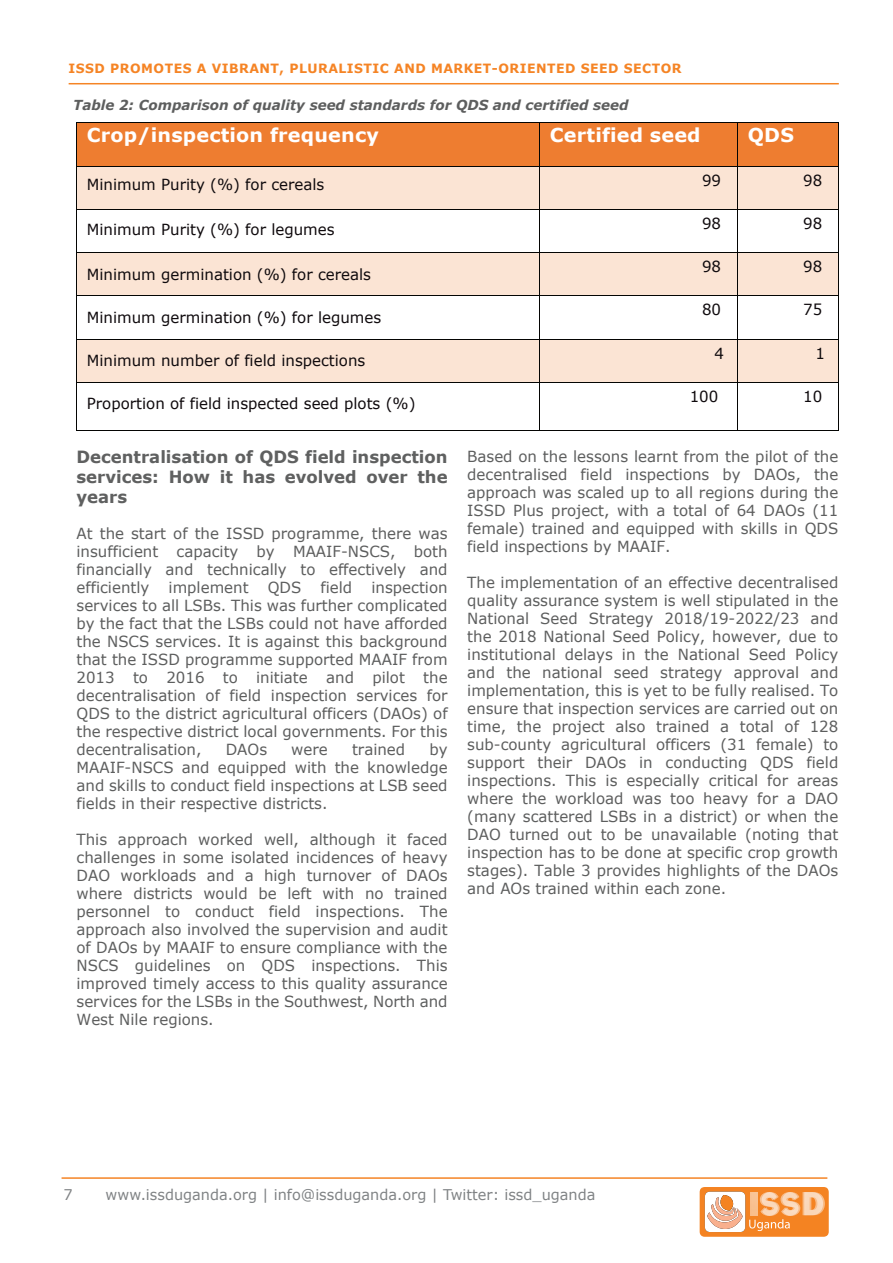
<style>
.page{position:relative;width:893px;height:1263px;background:#fff}
.page>*{position:absolute;margin:0;border:0;box-sizing:border-box;transform-origin:0 0}
.t1{font:700 19.2px "Verdana";letter-spacing:.01em;color:#fff}
.t2{font:700 16.8px/19.8px "Verdana";color:#5f6060;text-align:justify}
.t3{font:15.3px/18px "Verdana";color:#5d5e5e;text-align:justify}
.t4{font:15.3px "Verdana";color:#0f0a0d}
.t5{font:14.7px "Verdana";color:#808385}
.t6{font:italic 700 13.8px "Verdana";color:#5d5e5e}
.t7{font:700 12.75px "Verdana";letter-spacing:.04em;color:#f58425}
</style>
<div class="page">
<hr style="left:62px;top:1177px;width:765px;height:2px;background:#f58425">
<svg style="left:700px;top:1187px;width:129px;height:50px;background:#f4a96a"></svg>
<hr style="left:69px;top:83px;width:770px;height:1px;background:#f58425">
<div style="left:77px;top:123px;width:462px;height:43px;background:#ee7d30"></div>
<div style="left:540px;top:123px;width:197px;height:43px;background:#ee7d30"></div>
<div style="left:738px;top:123px;width:100px;height:43px;background:#ee7d30"></div>
<hr style="left:77px;top:122px;width:462px;height:1px;background:#040503">
<hr style="left:540px;top:122px;width:197px;height:1px;background:#040503">
<hr style="left:738px;top:122px;width:100px;height:1px;background:#040503">
<hr style="left:76px;top:123px;width:1px;height:43px;background:#040503">
<hr style="left:539px;top:123px;width:1px;height:43px;background:#040503">
<hr style="left:737px;top:123px;width:1px;height:43px;background:#040503">
<hr style="left:838px;top:123px;width:1px;height:43px;background:#040503">
<div style="left:77px;top:167px;width:462px;height:42px;background:#fbe4d4"></div>
<div style="left:540px;top:167px;width:197px;height:42px;background:#fbe4d4"></div>
<div style="left:738px;top:167px;width:100px;height:42px;background:#fbe4d4"></div>
<hr style="left:77px;top:166px;width:462px;height:1px;background:#040503">
<hr style="left:540px;top:166px;width:197px;height:1px;background:#040503">
<hr style="left:738px;top:166px;width:100px;height:1px;background:#040503">
<hr style="left:76px;top:167px;width:1px;height:42px;background:#040503">
<hr style="left:539px;top:167px;width:1px;height:42px;background:#040503">
<hr style="left:737px;top:167px;width:1px;height:42px;background:#040503">
<hr style="left:838px;top:167px;width:1px;height:42px;background:#040503">
<hr style="left:77px;top:209px;width:462px;height:1px;background:#040503">
<hr style="left:540px;top:209px;width:197px;height:1px;background:#040503">
<hr style="left:738px;top:209px;width:100px;height:1px;background:#040503">
<hr style="left:76px;top:210px;width:1px;height:42px;background:#040503">
<hr style="left:539px;top:210px;width:1px;height:42px;background:#040503">
<hr style="left:737px;top:210px;width:1px;height:42px;background:#040503">
<hr style="left:838px;top:210px;width:1px;height:42px;background:#040503">
<div style="left:77px;top:253px;width:462px;height:42px;background:#fbe4d4"></div>
<div style="left:540px;top:253px;width:197px;height:42px;background:#fbe4d4"></div>
<div style="left:738px;top:253px;width:100px;height:42px;background:#fbe4d4"></div>
<hr style="left:77px;top:252px;width:462px;height:1px;background:#040503">
<hr style="left:540px;top:252px;width:197px;height:1px;background:#040503">
<hr style="left:738px;top:252px;width:100px;height:1px;background:#040503">
<hr style="left:76px;top:253px;width:1px;height:42px;background:#040503">
<hr style="left:539px;top:253px;width:1px;height:42px;background:#040503">
<hr style="left:737px;top:253px;width:1px;height:42px;background:#040503">
<hr style="left:838px;top:253px;width:1px;height:42px;background:#040503">
<hr style="left:77px;top:295px;width:462px;height:1px;background:#040503">
<hr style="left:540px;top:295px;width:197px;height:1px;background:#040503">
<hr style="left:738px;top:295px;width:100px;height:1px;background:#040503">
<hr style="left:76px;top:296px;width:1px;height:43px;background:#040503">
<hr style="left:539px;top:296px;width:1px;height:43px;background:#040503">
<hr style="left:737px;top:296px;width:1px;height:43px;background:#040503">
<hr style="left:838px;top:296px;width:1px;height:43px;background:#040503">
<div style="left:77px;top:340px;width:462px;height:42px;background:#fbe4d4"></div>
<div style="left:540px;top:340px;width:197px;height:42px;background:#fbe4d4"></div>
<div style="left:738px;top:340px;width:100px;height:42px;background:#fbe4d4"></div>
<hr style="left:77px;top:339px;width:462px;height:1px;background:#040503">
<hr style="left:540px;top:339px;width:197px;height:1px;background:#040503">
<hr style="left:738px;top:339px;width:100px;height:1px;background:#040503">
<hr style="left:76px;top:340px;width:1px;height:42px;background:#040503">
<hr style="left:539px;top:340px;width:1px;height:42px;background:#040503">
<hr style="left:737px;top:340px;width:1px;height:42px;background:#040503">
<hr style="left:838px;top:340px;width:1px;height:42px;background:#040503">
<hr style="left:77px;top:382px;width:462px;height:1px;background:#040503">
<hr style="left:540px;top:382px;width:197px;height:1px;background:#040503">
<hr style="left:738px;top:382px;width:100px;height:1px;background:#040503">
<hr style="left:76px;top:383px;width:1px;height:47px;background:#040503">
<hr style="left:77px;top:430px;width:462px;height:1px;background:#040503">
<hr style="left:539px;top:383px;width:1px;height:47px;background:#040503">
<hr style="left:540px;top:430px;width:197px;height:1px;background:#040503">
<hr style="left:737px;top:383px;width:1px;height:47px;background:#040503">
<hr style="left:738px;top:430px;width:100px;height:1px;background:#040503">
<hr style="left:838px;top:383px;width:1px;height:47px;background:#040503">
<p class="t7" style="left:69px;top:59px;width:614px">ISSD PROMOTES A VIBRANT, PLURALISTIC AND MARKET-ORIENTED SEED SECTOR</p>
<p class="t6" style="left:73px;top:96px;width:557px">Table 2: Comparison of quality seed standards for QDS and certified seed</p>
<p class="t1" style="left:87px;top:122px;width:294px">Crop/inspection frequency</p>
<p class="t1" style="left:550px;top:122px;width:152px">Certified seed</p>
<p class="t1" style="left:748px;top:122px;width:48px">QDS</p>
<p class="t4" style="left:87px;top:174px;width:239px">Minimum Purity (%) for cereals</p>
<p class="t4" style="left:702px;top:170px;width:21px">99</p>
<p class="t4" style="left:803px;top:170px;width:21px">98</p>
<p class="t4" style="left:87px;top:219px;width:249px">Minimum Purity (%) for legumes</p>
<p class="t4" style="left:702px;top:213px;width:21px">98</p>
<p class="t4" style="left:803px;top:213px;width:21px">98</p>
<p class="t4" style="left:87px;top:263px;width:286px">Minimum germination (%) for cereals</p>
<p class="t4" style="left:702px;top:256px;width:21px">98</p>
<p class="t4" style="left:803px;top:256px;width:21px">98</p>
<p class="t4" style="left:87px;top:307px;width:296px">Minimum germination (%) for legumes</p>
<p class="t4" style="left:87px;top:350px;width:280px">Minimum number of field inspections</p>
<p class="t4" style="left:87px;top:393px;width:330px">Proportion of field inspected seed plots (%)</p>
<p class="t2" style="left:77px;top:447px;width:373px">Decentralisation of QDS field inspection services: How it has evolved over the years</p>
<p class="t3" style="left:77px;top:524px;width:373px">At the start of the ISSD programme, there was insufficient capacity by MAAIF-NSCS, both financially and technically to effectively and efficiently</p>
<p class="t3" style="left:169px;top:578px;width:82px">implement</p>
<p class="t3" style="left:268px;top:578px;width:35px">QDS</p>
<p class="t3" style="left:321px;top:578px;width:33px">field</p>
<p class="t3" style="left:77px;top:578px;width:373px;text-indent:295px">inspection services to all LSBs. This was further complicated by the fact that the LSBs could not have afforded the NSCS services. It is against this background that the ISSD programme supported MAAIF from 2013 to 2016 to initiate and pilot the decentralisation of field inspection services for QDS to the district agricultural officers (DAOs) of the respective district local governments. For this decentralisation,</p>
<p class="t3" style="left:77px;top:740px;width:373px;text-indent:353px">by MAAIF-NSCS and equipped with the knowledge and skills to conduct field inspections at LSB seed fields in their respective districts.</p>
<p class="t3" style="left:77px;top:830px;width:373px">This approach worked well, although it faced challenges in some isolated incidences of heavy DAO workloads and a high turnover of DAOs where districts would be left with no trained personnel to conduct field inspections. The approach also involved the supervision and audit of DAOs by MAAIF to ensure compliance with the NSCS guidelines on QDS inspections. This improved timely access to this quality assurance services for the LSBs in the Southwest, North and West Nile regions.</p>
<p class="t3" style="left:226px;top:740px;width:43px">DAOs</p>
<p class="t3" style="left:291px;top:740px;width:38px">were</p>
<p class="t3" style="left:352px;top:740px;width:55px">trained</p>
<p class="t4" style="left:702px;top:299px;width:21px">80</p>
<p class="t4" style="left:803px;top:299px;width:21px">75</p>
<p class="t4" style="left:714px;top:343px;width:11px">4</p>
<p class="t4" style="left:815px;top:343px;width:11px">1</p>
<p class="t4" style="left:690px;top:386px;width:30px">100</p>
<p class="t4" style="left:803px;top:386px;width:21px">10</p>
<p class="t3" style="left:467px;top:447px;width:373px">Based on the lessons learnt from the pilot of the decentralised field inspections by DAOs, the approach was scaled up to all regions during the ISSD Plus project, with a total of 64 DAOs (11 female) trained and equipped with skills in QDS field inspections by MAAIF.</p>
<p class="t3" style="left:467px;top:573px;width:373px">The implementation of an effective decentralised quality assurance system is well stipulated in the National Seed Strategy 2018/19-2022/23 and the 2018 National Seed Policy, however, due to institutional delays in the National Seed Policy and the national seed strategy approval and implementation, this is yet to be fully realised. To ensure that inspection services are carried out on time, the project also trained a total of 128 sub-county agricultural officers (31 female) to support their DAOs in conducting QDS field inspections. This is especially critical for areas where the workload was too heavy for a DAO (many scattered LSBs in a district) or when the DAO turned out to be unavailable (noting that inspection has to be done at specific crop growth stages). Table 3 provides highlights of the DAOs and AOs trained within each zone.</p>
<p class="t5" style="left:63px;top:1184px;width:11px">7</p>
<p class="t5" style="left:106px;top:1184px;width:491px">www.issduganda.org | info@issduganda.org | Twitter: issd_uganda</p>
</div>
